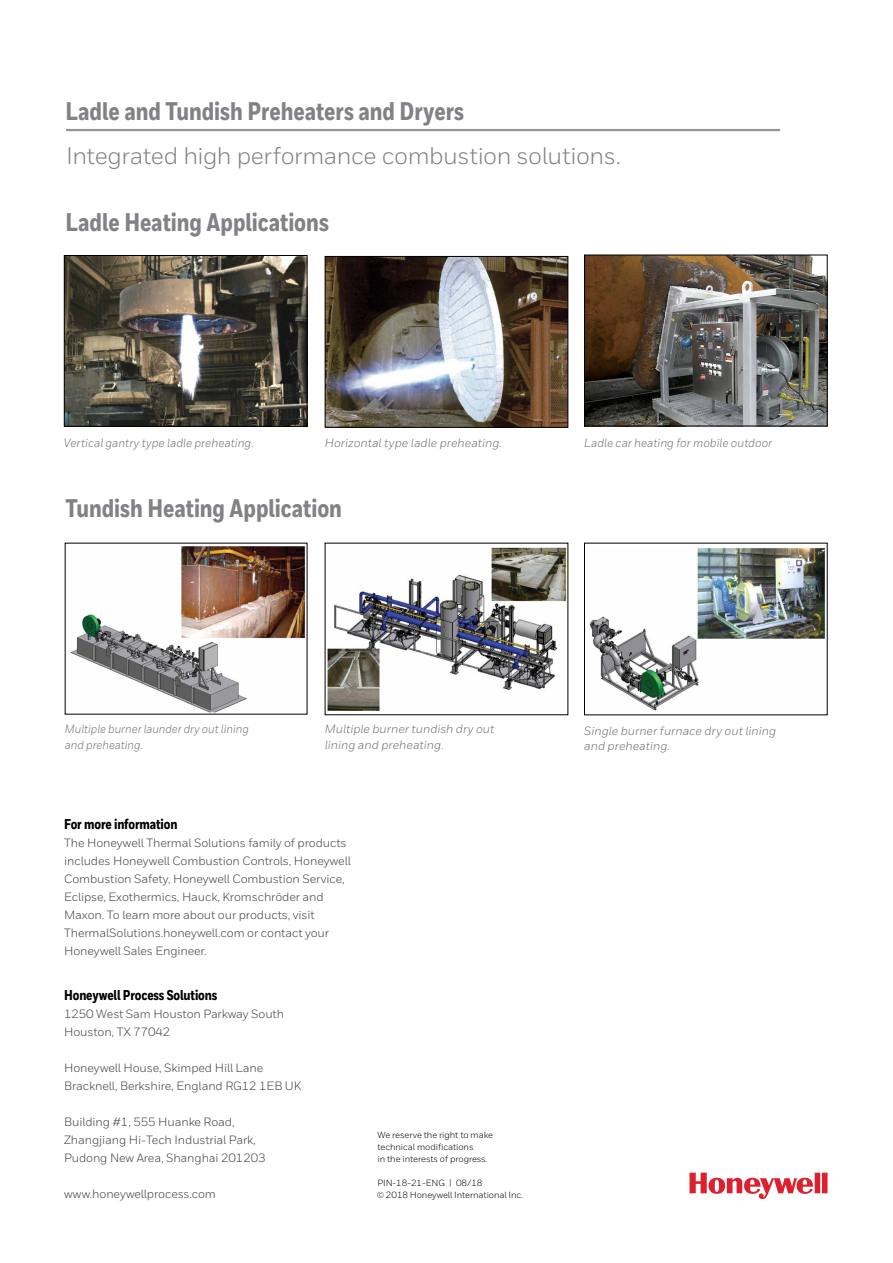
<style>
.page{position:relative;width:893px;height:1263px;background:#fff}
.page>*{position:absolute;margin:0;border:0;box-sizing:border-box;transform-origin:0 0}
.t1{font:800 25.5px "Honeywell Cond";color:#808285}
.t2{font:24px "Honeywell Sans";letter-spacing:-.02em;color:#808285}
.t3{font:800 14.25px "Honeywell Cond";letter-spacing:-.01em;color:#000}
.t4{font:12px/18px "Honeywell Sans";letter-spacing:-.01em;color:#414042}
.t5{font:italic 12px/15.8px "Honeywell Sans";color:#6d6e71}
.t6{font:italic 12px "Honeywell Sans";color:#6d6e71;scale:.95 1}
.t7{font:italic 12px/15.8px "Honeywell Sans";color:#6d6e71;scale:.91 1}
.t8{font:9px/12px "Honeywell Sans";letter-spacing:-.01em;color:#000}
</style>
<div class="page">
<img style="left:327px;top:258px;width:239px;height:168px">
<div style="left:325px;top:256px;width:243px;height:172px;border:1px solid #000"></div>
<img style="left:586px;top:257px;width:239px;height:167px">
<div style="left:584px;top:255px;width:243px;height:171px;border:1px solid #000"></div>
<img style="left:66px;top:257px;width:239px;height:168px">
<div style="left:64px;top:255px;width:243px;height:172px;border:1px solid #000"></div>
<img style="left:70px;top:546px;width:235px;height:166px">
<img style="left:589px;top:547px;width:236px;height:164px">
<img style="left:327px;top:547px;width:239px;height:164px">
<svg style="left:689px;top:1173px;width:138px;height:26px"></svg>
<hr style="left:66px;top:129px;width:714px;height:2px;background:#939598">
<h1 class="t1" style="left:65px;top:95px;width:400px">Ladle and Tundish Preheaters and Dryers</h1>
<h2 class="t2" style="left:66px;top:141px;width:556px">Integrated high performance combustion solutions.</h2>
<h1 class="t1" style="left:65px;top:207px;width:265px">Ladle Heating Applications</h1>
<p class="t6" style="left:64px;top:436px;width:201px">Vertical gantry type ladle preheating.</p>
<p class="t6" style="left:584px;top:436px;width:199px">Ladle car heating for mobile outdoor</p>
<p class="t5" style="left:325px;top:435px;width:179px">Horizontal type ladle preheating.</p>
<h1 class="t1" style="left:65px;top:492px;width:278px">Tundish Heating Application</h1>
<p class="t7" style="left:65px;top:721px;width:204px">Multiple burner launder dry out lining and preheating.</p>
<p class="t5" style="left:584px;top:722px;width:193px">Single burner furnace dry out lining and preheating.</p>
<p class="t5" style="left:325px;top:721px;width:171px">Multiple burner tundish dry out lining and preheating.</p>
<p class="t3" style="left:64px;top:815px;width:115px">For more information</p>
<p class="t4" style="left:64px;top:834px;width:288px">The Honeywell Thermal Solutions family of products includes Honeywell Combustion Controls, Honeywell Combustion Safety, Honeywell Combustion Service, Eclipse, Exothermics, Hauck, Kromschröder and Maxon. To learn more about our products, visit ThermalSolutions.honeywell.com or contact your Honeywell Sales Engineer.</p>
<p class="t3" style="left:64px;top:986px;width:155px">Honeywell Process Solutions</p>
<p class="t4" style="left:64px;top:1005px;width:222px">1250 West Sam Houston Parkway South<br>Houston, TX 77042</p>
<p class="t4" style="left:64px;top:1059px;width:239px">Honeywell House, Skimped Hill Lane<br>Bracknell, Berkshire, England RG12 1EB UK</p>
<p class="t4" style="left:64px;top:1113px;width:203px">Building #1, 555 Huanke Road,<br>Zhangjiang Hi-Tech Industrial Park,<br>Pudong New Area, Shanghai 201203</p>
<p class="t4" style="left:64px;top:1185px;width:153px">www.honeywellprocess.com</p>
<p class="t8" style="left:377px;top:1128px;width:117px">We reserve the right to make technical modifications<br>in the interests of progress.</p>
<p class="t8" style="left:377px;top:1176px;width:148px">PIN-18-21-ENG | 08/18<br>© 2018 Honeywell International Inc.</p>
</div>
